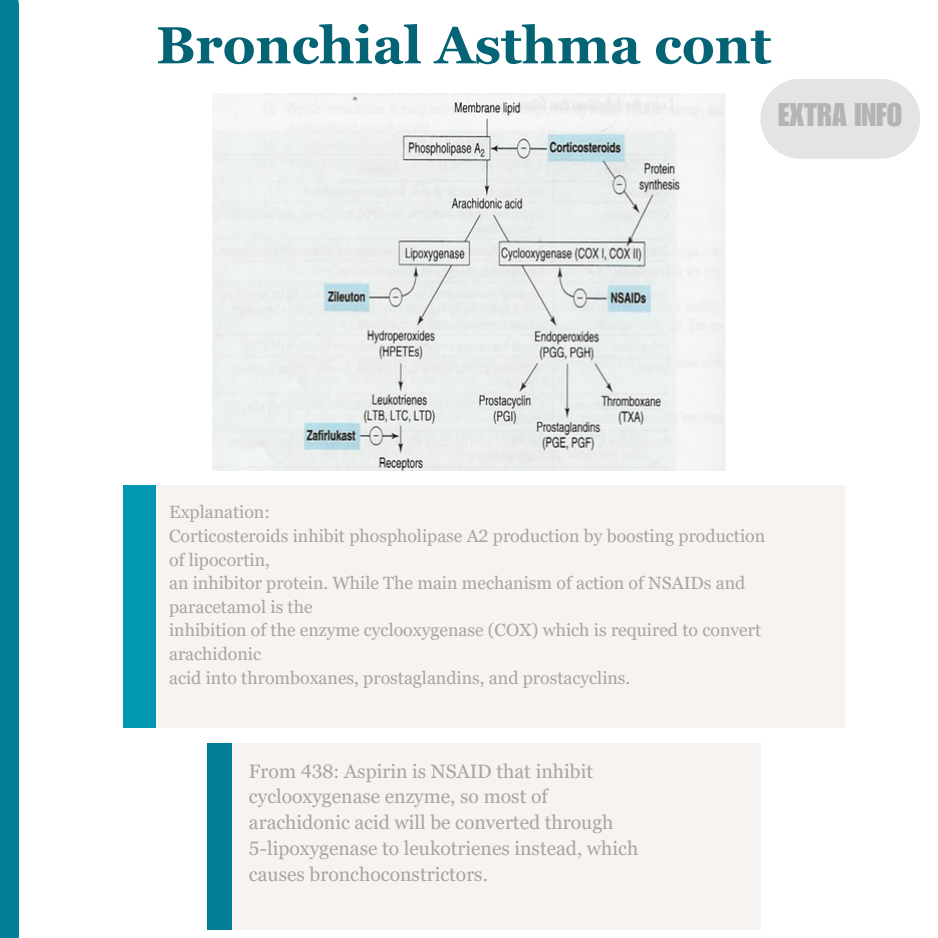
<style>
.page{position:relative;width:938px;height:938px;background:#fff}
.page>*{position:absolute;margin:0;border:0;box-sizing:border-box;transform-origin:0 0}
.t1{font:700 52px "Georgia Pro";color:#046374}
.t2{font:32px "Impact LT Std";color:#b4b4b4}
.t3{font:19.5px "Georgia Pro";color:#a6a6a6}
.t4{font:17.75px/23.8px "Georgia Pro";color:#a6a6a6}
</style>
<div class="page">
<div style="left:0;top:0;width:19px;height:937px;background:#007f96"></div>
<img style="left:213px;top:94px;width:512px;height:377px">
<div style="left:128px;top:485px;width:716px;height:243px;background:#f7f3f0"></div>
<div style="left:124px;top:485px;width:32px;height:243px;background:#0097b2"></div>
<div style="left:211px;top:743px;width:549px;height:186px;background:#f7f3f0"></div>
<div style="left:207px;top:743px;width:25px;height:186px;background:#007f96"></div>
<div style="left:760px;top:79px;width:160px;height:80px;background:#e4e4e4;border-radius:40px"></div>
<p class="t1" style="left:156px;top:16px;width:616px">Bronchial Asthma cont</p>
<h2 class="t2" style="left:778px;top:103px;width:125px">EXTRA INFO</h2>
<p class="t4" style="left:169px;top:500px;width:102px">Explanation:</p>
<p class="t4" style="left:169px;top:524px;width:597px">Corticosteroids inhibit phospholipase A2 production by boosting production of lipocortin,</p>
<p class="t4" style="left:169px;top:571px;width:577px">an inhibitor protein. While The main mechanism of action of NSAIDs and paracetamol is the</p>
<p class="t4" style="left:169px;top:618px;width:593px">inhibition of the enzyme cyclooxygenase (COX) which is required to convert arachidonic</p>
<p class="t4" style="left:169px;top:665px;width:463px">acid into thromboxanes, prostaglandins, and prostacyclins.</p>
<p class="t3" style="left:249px;top:759px;width:345px">From 438: Aspirin is NSAID that inhibit</p>
<p class="t3" style="left:249px;top:785px;width:300px">cyclooxygenase enzyme, so most of</p>
<p class="t3" style="left:249px;top:811px;width:366px">arachidonic acid will be converted through</p>
<p class="t3" style="left:249px;top:837px;width:391px">5-lipoxygenase to leukotrienes instead, which</p>
<p class="t3" style="left:249px;top:863px;width:240px">causes bronchoconstrictors.</p>
</div>
